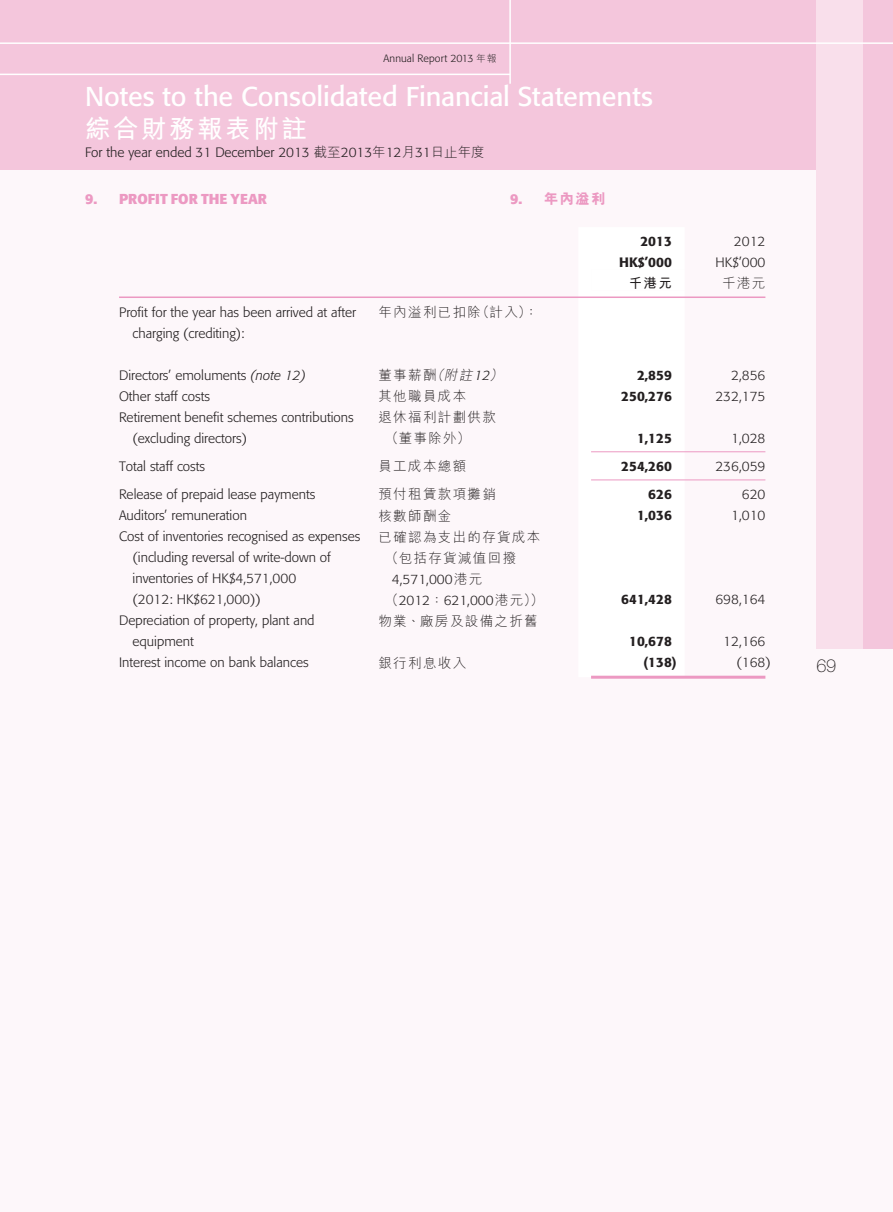
<style>
.page{position:relative;width:893px;height:1212px;background:#fdf7fa}
.page>*{position:absolute;margin:0;border:0;box-sizing:border-box;transform-origin:0 0}
.t1{font:27px "Formata";letter-spacing:-.005em;color:#fff}
.t2{font:700 25.5px "M Hei HK";letter-spacing:.1em;color:#fff}
.t3{font:100 18px "Helvetica Neue LT Std";color:#231f20}
.t4{font:700 14.25px "Formata";color:#ec99c2}
.t5{font:800 14.25px "M Hei HK";color:#ec99c2}
.t6{font:300 13.5px/21px "Formata";color:#231f20}
.t7{font:300 13.5px/21px "M Hei HK";letter-spacing:.1em;color:#231f20}
.t8{font:500 13.5px "Formata";color:#231f20}
.t9{font:700 13.5px "M Hei HK";color:#231f20}
.t10{font:300 10.5px "Formata";letter-spacing:.01em;color:#231f20}
.s1{font-family:"M Hei HK";font-size:9.75px}
.s2{font-family:"M Hei HK"}
.s3{font-family:"Formata";font-weight:700}
.s4{font-style:italic}
.s5{font-family:"Formata";font-style:italic}
</style>
<div class="page">
<div style="left:0;top:0;width:893px;height:170px;background:#f4c6dc"></div>
<div style="left:861px;top:0;width:32px;height:648px;background:#f4c6dc"></div>
<div style="left:816px;top:0;width:47px;height:648px;background:#f9dfeb"></div>
<hr style="left:0;top:42px;width:893px;height:2px;background:#fff">
<hr style="left:0;top:74px;width:510px;height:1px;background:#fff">
<hr style="left:509px;top:0;width:2px;height:84px;background:#fff">
<svg style="left:591px;top:452px;width:94px;height:224px"></svg>
<hr style="left:591px;top:451px;width:174px;height:1px;background:#ec99c2">
<hr style="left:591px;top:676px;width:174px;height:3px;background:#ec99c2">
<hr style="left:591px;top:479px;width:174px;height:1px;background:#ec99c2">
<hr style="left:119px;top:296px;width:646px;height:2px;background:#ec99c2">
<p class="t10" style="left:383px;top:54px;width:115px">Annual Report 2013 <span class="s1">年報</span></p>
<h1 class="t1" style="left:85px;top:85px;width:569px">Notes to the Consolidated Financial Statements</h1>
<h2 class="t2" style="left:85px;top:119px;width:223px">綜合財務報表附註</h2>
<p class="t6" style="left:85px;top:143px;width:401px">For the year ended 31 December 2013 <span class="s2">截至</span>2013<span class="s2">年</span>12<span class="s2">月</span>31<span class="s2">日止年度</span></p>
<p class="t4" style="left:85px;top:193px;width:184px">9. PROFIT FOR THE YEAR</p>
<p class="t5" style="left:510px;top:193px;width:97px"><span class="s3">9.</span> 年內溢利</p>
<p class="t8" style="left:640px;top:235px;width:33px">2013</p>
<p class="t6" style="left:734px;top:232px;width:33px">2012</p>
<p class="t8" style="left:619px;top:256px;width:54px">HK$’000</p>
<p class="t6" style="left:716px;top:253px;width:51px">HK$’000</p>
<p class="t9" style="left:629px;top:278px;width:45px">千港元</p>
<p class="t7" style="left:722px;top:275px;width:45px">千港元</p>
<p class="t6" style="left:133px;top:303px;width:225px;text-indent:-14px">Profit for the year has been arrived at after charging (crediting):</p>
<p class="t7" style="left:378px;top:304px;width:161px">年內溢利已扣除（計入）：</p>
<p class="t6" style="left:119px;top:366px;width:189px">Directors’ emoluments <span class="s4">(note 12)</span></p>
<p class="t7" style="left:378px;top:367px;width:128px">董事薪酬<span class="s4">（附註</span><span class="s5">12</span><span class="s4">）</span></p>
<p class="t8" style="left:637px;top:369px;width:36px">2,859</p>
<p class="t6" style="left:731px;top:366px;width:36px">2,856</p>
<p class="t6" style="left:119px;top:387px;width:92px">Other staff costs</p>
<p class="t7" style="left:378px;top:388px;width:89px">其他職員成本</p>
<p class="t8" style="left:621px;top:390px;width:52px">250,276</p>
<p class="t6" style="left:715px;top:387px;width:52px">232,175</p>
<p class="t6" style="left:133px;top:408px;width:223px;text-indent:-14px">Retirement benefit schemes contributions (excluding directors)</p>
<p class="t7" style="left:385px;top:409px;width:112px;text-indent:-7px">退休福利計劃供款（董事除外）</p>
<p class="t8" style="left:637px;top:432px;width:36px">1,125</p>
<p class="t6" style="left:731px;top:429px;width:36px">1,028</p>
<p class="t6" style="left:119px;top:456px;width:88px">Total staff costs</p>
<p class="t7" style="left:378px;top:457px;width:89px">員工成本總額</p>
<p class="t8" style="left:621px;top:460px;width:52px">254,260</p>
<p class="t6" style="left:715px;top:457px;width:52px">236,059</p>
<p class="t6" style="left:119px;top:485px;width:198px">Release of prepaid lease payments</p>
<p class="t7" style="left:378px;top:485px;width:119px">預付租賃款項攤銷</p>
<p class="t8" style="left:648px;top:488px;width:25px">626</p>
<p class="t6" style="left:742px;top:485px;width:25px">620</p>
<p class="t6" style="left:119px;top:506px;width:130px">Auditors’ remuneration</p>
<p class="t7" style="left:378px;top:507px;width:74px">核數師酬金</p>
<p class="t8" style="left:637px;top:509px;width:36px">1,036</p>
<p class="t6" style="left:731px;top:506px;width:36px">1,010</p>
<p class="t6" style="left:133px;top:527px;width:229px;text-indent:-14px">Cost of inventories recognised as expenses (including reversal of write-down of inventories of HK$4,571,000<br>(2012: HK$621,000))</p>
<p class="t7" style="left:385px;top:528px;width:157px;text-indent:-7px">已確認為支出的存貨成本（包括存貨減值回撥</p>
<p class="t6" style="left:385px;top:569px;width:160px;text-indent:7px">4,571,000<span class="s2">港元<br>（</span>2012<span class="s2">：</span>621,000<span class="s2">港元））</span></p>
<p class="t8" style="left:621px;top:593px;width:52px">641,428</p>
<p class="t6" style="left:715px;top:590px;width:52px">698,164</p>
<p class="t6" style="left:133px;top:611px;width:184px;text-indent:-14px">Depreciation of property, plant and equipment</p>
<p class="t7" style="left:378px;top:612px;width:161px">物業、廠房及設備之折舊</p>
<p class="t8" style="left:629px;top:635px;width:44px">10,678</p>
<p class="t6" style="left:723px;top:632px;width:44px">12,166</p>
<p class="t6" style="left:119px;top:653px;width:191px">Interest income on bank balances</p>
<p class="t7" style="left:378px;top:654px;width:89px">銀行利息收入</p>
<p class="t8" style="left:643px;top:656px;width:35px">(138)</p>
<p class="t6" style="left:736px;top:653px;width:36px">(168)</p>
<h3 class="t3" style="left:816px;top:659px;width:21px">69</h3>
</div>
